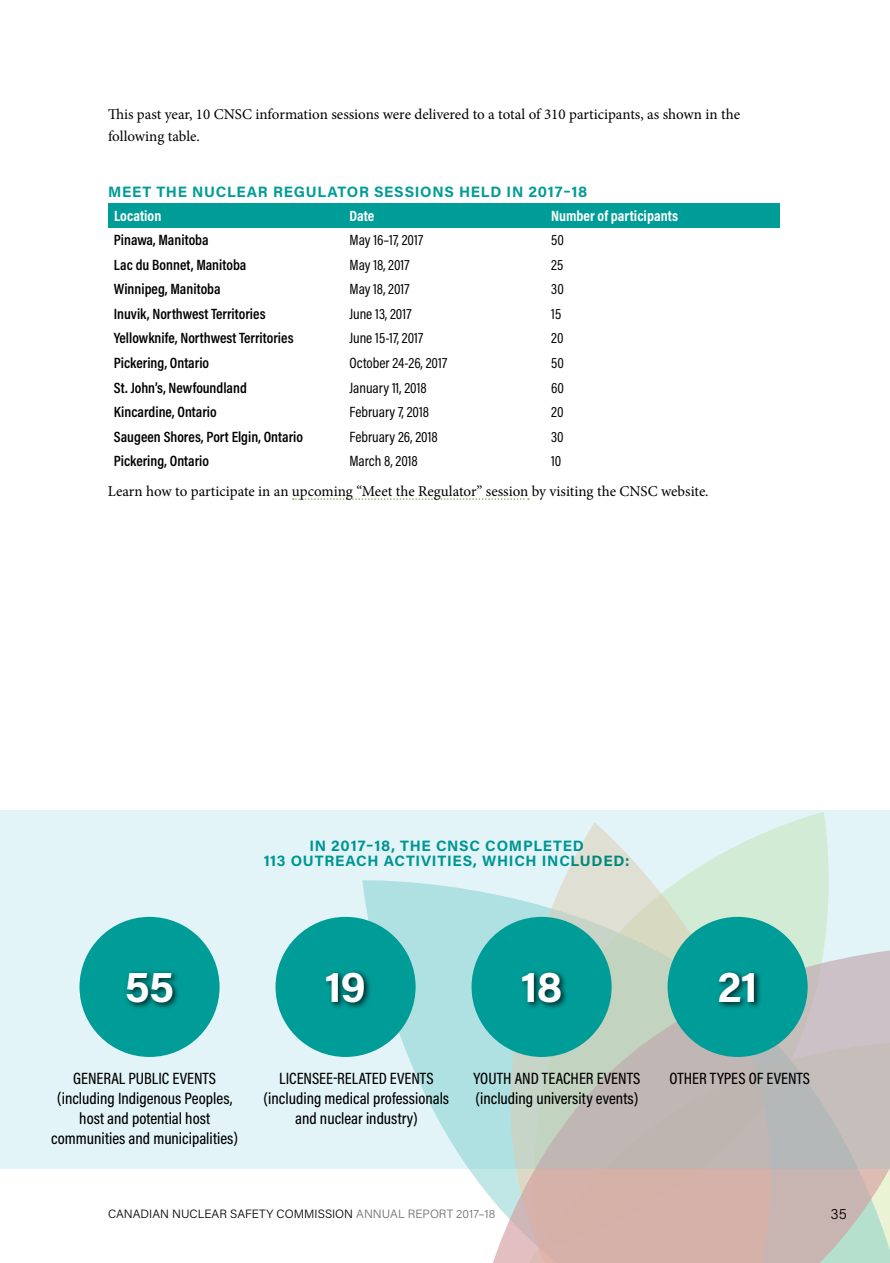
<style>
.page{position:relative;width:890px;height:1263px;background:#fff}
.page>*{position:absolute;margin:0;border:0;box-sizing:border-box;transform-origin:0 0}
.t1{font:700 42px "Acumin Pro";letter-spacing:-.02em;color:#fff}
.t2{font:500 16.5px/19.8px "Acumin Pro Cond";color:#000;text-align:center}
.t3{font:600 15px "Acumin Pro Cond";color:#000}
.t4{font:15px/22.5px "Minion Pro";color:#000}
.t5{font:15px "Acumin Pro Cond";color:#000}
.t6{font:15px/15px "Acumin Pro Bold 6";letter-spacing:.05em;color:#009c97;text-align:center}
.t7{font:700 15px "Acumin Pro";letter-spacing:.05em;color:#009c97}
.t8{font:700 15px "Acumin Pro Cond";color:#fff}
.t9{font:300 15px "Acumin Pro";color:#000}
.t10{font:300 12px "Acumin Pro";color:#000}
.s1{color:#6d6e71}
</style>
<div class="page">
<svg style="left:462px;top:1168px;width:428px;height:95px;background:#d3beb7"></svg>
<svg style="left:0;top:810px;width:890px;height:358px;background:#d4e4e3"></svg>
<svg style="left:293px;top:498px;width:236px;height:2px"></svg>
<div style="left:108px;top:203px;width:236px;height:24px;background:#009c97"></div>
<div style="left:344px;top:203px;width:201px;height:24px;background:#009c97"></div>
<div style="left:545px;top:203px;width:234px;height:24px;background:#009c97"></div>
<div style="left:80px;top:917px;width:140px;height:140px;background:#009c97;border-radius:50%"></div>
<div style="left:124px;top:969px;width:56px;height:41px;background:#000;opacity:.75"></div>
<div style="left:276px;top:917px;width:140px;height:140px;background:#009c97;border-radius:50%"></div>
<div style="left:323px;top:969px;width:49px;height:41px;background:#000;opacity:.75"></div>
<div style="left:472px;top:917px;width:140px;height:140px;background:#009c97;border-radius:50%"></div>
<div style="left:519px;top:969px;width:49px;height:41px;background:#000;opacity:.75"></div>
<div style="left:668px;top:917px;width:140px;height:140px;background:#009c97;border-radius:50%"></div>
<div style="left:716px;top:969px;width:46px;height:40px;background:#000;opacity:.75"></div>
<p class="t4" style="left:108px;top:103px;width:634px">Tis past year, 10 CNSC information sessions were delivered to a total of 310 participants, as shown in the following table.</p>
<p class="t7" style="left:108px;top:181px;width:481px">MEET THE NUCLEAR REGULATOR SESSIONS HELD IN 2017–18</p>
<p class="t8" style="left:114px;top:206px;width:49px">Location</p>
<p class="t8" style="left:350px;top:206px;width:26px">Date</p>
<p class="t8" style="left:551px;top:206px;width:128px">Number of participants</p>
<p class="t3" style="left:114px;top:230px;width:96px">Pinawa, Manitoba</p>
<p class="t5" style="left:350px;top:230px;width:75px">May 16–17, 2017</p>
<p class="t5" style="left:551px;top:230px;width:14px">50</p>
<p class="t3" style="left:114px;top:255px;width:134px">Lac du Bonnet, Manitoba</p>
<p class="t5" style="left:350px;top:255px;width:62px">May 18, 2017</p>
<p class="t5" style="left:551px;top:255px;width:14px">25</p>
<p class="t3" style="left:114px;top:279px;width:108px">Winnipeg, Manitoba</p>
<p class="t5" style="left:350px;top:279px;width:62px">May 18, 2017</p>
<p class="t5" style="left:551px;top:279px;width:14px">30</p>
<p class="t3" style="left:114px;top:304px;width:153px">Inuvik, Northwest Territories</p>
<p class="t5" style="left:350px;top:304px;width:64px">June 13, 2017</p>
<p class="t5" style="left:551px;top:304px;width:12px">15</p>
<p class="t3" style="left:114px;top:328px;width:181px">Yellowknife, Northwest Territories</p>
<p class="t5" style="left:349px;top:328px;width:75px">June 15-17, 2017</p>
<p class="t5" style="left:551px;top:328px;width:14px">20</p>
<p class="t3" style="left:114px;top:353px;width:97px">Pickering, Ontario</p>
<p class="t5" style="left:349px;top:353px;width:99px">October 24-26, 2017</p>
<p class="t5" style="left:551px;top:353px;width:14px">50</p>
<p class="t3" style="left:114px;top:377px;width:134px">St. John’s, Newfoundland</p>
<p class="t5" style="left:349px;top:378px;width:79px">January 11, 2018</p>
<p class="t5" style="left:551px;top:378px;width:14px">60</p>
<p class="t3" style="left:114px;top:402px;width:104px">Kincardine, Ontario</p>
<p class="t5" style="left:349px;top:402px;width:81px">February 7, 2018</p>
<p class="t5" style="left:551px;top:402px;width:14px">20</p>
<p class="t3" style="left:114px;top:426px;width:191px">Saugeen Shores, Port Elgin, Ontario</p>
<p class="t5" style="left:349px;top:427px;width:90px">February 26, 2018</p>
<p class="t5" style="left:551px;top:427px;width:14px">30</p>
<p class="t3" style="left:114px;top:451px;width:97px">Pickering, Ontario</p>
<p class="t5" style="left:349px;top:451px;width:70px">March 8, 2018</p>
<p class="t5" style="left:551px;top:451px;width:12px">10</p>
<p class="t4" style="left:108px;top:480px;width:602px">Learn how to participate in an upcoming “Meet the Regulator” session by visiting the CNSC website.</p>
<p class="t6" style="left:264px;top:838px;width:368px">IN 2017–18, THE CNSC COMPLETED<br>113 OUTREACH ACTIVITIES, WHICH INCLUDED:</p>
<p class="t1" style="left:125px;top:957px;width:51px">55</p>
<p class="t1" style="left:325px;top:957px;width:43px">19</p>
<p class="t1" style="left:521px;top:957px;width:43px">18</p>
<p class="t2" style="left:51px;top:1068px;width:188px">GENERAL PUBLIC EVENTS (including Indigenous Peoples, host and potential host communities and municipalities)</p>
<p class="t2" style="left:264px;top:1068px;width:187px">LICENSEE-RELATED EVENTS (including medical professionals and nuclear industry)</p>
<p class="t2" style="left:474px;top:1068px;width:168px;text-align:left">YOUTH AND TEACHER EVENTS (including university events)</p>
<p class="t1" style="left:717px;top:957px;width:42px">21</p>
<p class="t2" style="left:670px;top:1068px;width:142px">OTHER TYPES OF EVENTS</p>
<p class="t10" style="left:108px;top:1205px;width:389px">CANADIAN NUCLEAR SAFETY COMMISSION <span class="s1">ANNUAL REPORT 2017–18</span></p>
<p class="t9" style="left:830px;top:1203px;width:18px">35</p>
</div>
